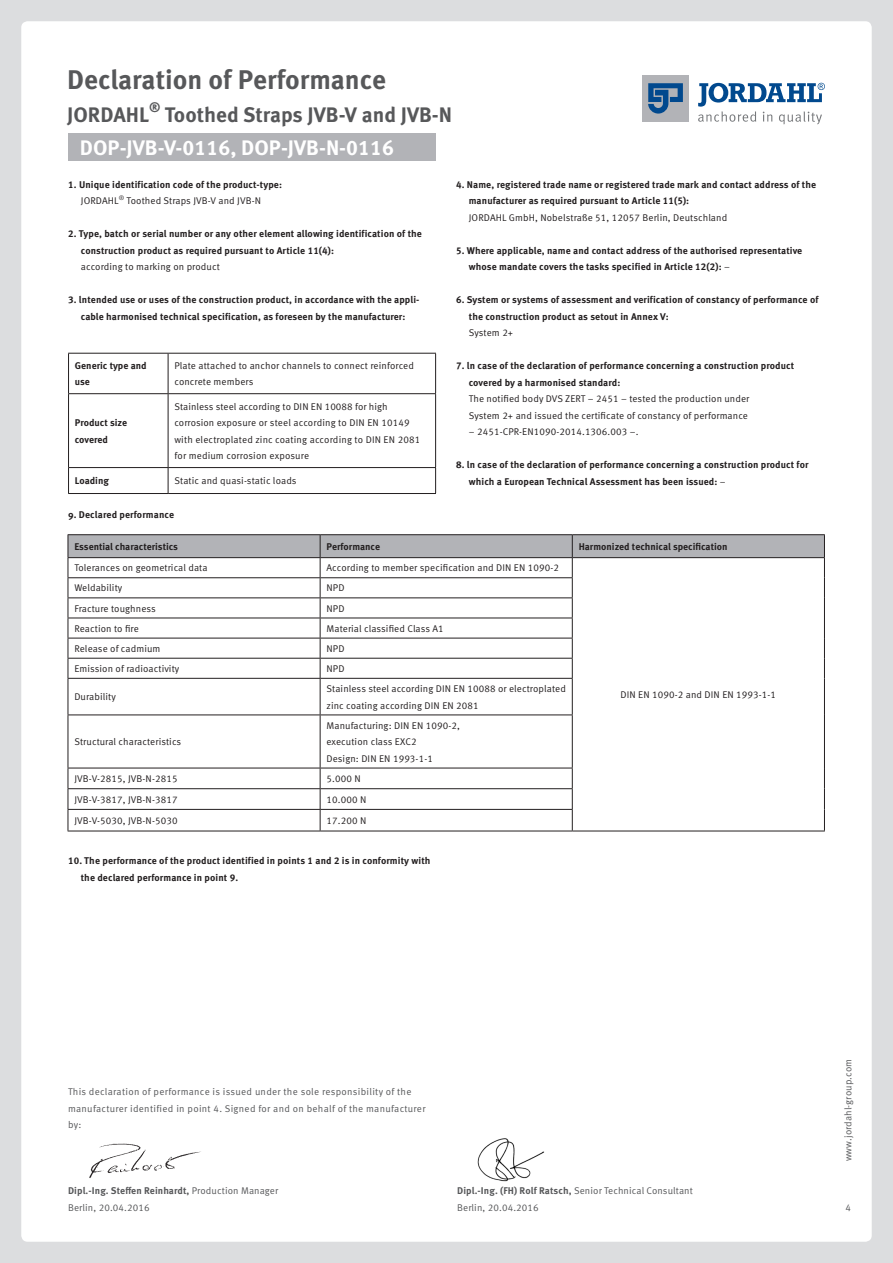
<style>
.page{position:relative;width:893px;height:1263px;background:#dcdddf}
.page>*{position:absolute;margin:0;border:0;box-sizing:border-box;transform-origin:0 0}
.t1{font:700 27px "Meta Pro";color:#57585a}
.t2{font:700 21px "Meta Pro";color:#57585a}
.t3{font:700 21px "Meta Pro";color:#fff}
.t4{font:700 9.75px/16.5px "Meta Pro";letter-spacing:.01em;color:#231f20}
.t5{font:9.75px/16.5px "Meta Pro";letter-spacing:.01em;color:#231f20}
.t6{font:9.75px/16.5px "Meta Pro";letter-spacing:.02em;color:#57585a}
.s1{font-weight:400}
.s2{font-weight:700}
</style>
<div class="page">
<div style="left:21px;top:21px;width:851px;height:1221px;background:#fff;border-radius:6px"></div>
<div style="left:68px;top:134px;width:368px;height:27px;background:#b2b3b7"></div>
<div style="left:642px;top:75px;width:47px;height:47px;background:#b2b3b7"></div>
<svg style="left:648px;top:83px;width:35px;height:31px"></svg>
<svg style="left:698px;top:83px;width:127px;height:41px"></svg>
<img style="left:477px;top:1138px;width:67px;height:44px">
<img style="left:89px;top:1143px;width:112px;height:35px">
<hr style="left:68px;top:353px;width:100px;height:1px;background:#231f20">
<hr style="left:68px;top:354px;width:1px;height:39px;background:#231f20">
<hr style="left:168px;top:353px;width:268px;height:1px;background:#231f20">
<hr style="left:168px;top:354px;width:1px;height:39px;background:#231f20">
<hr style="left:435px;top:354px;width:1px;height:39px;background:#231f20">
<hr style="left:68px;top:393px;width:100px;height:1px;background:#231f20">
<hr style="left:68px;top:394px;width:1px;height:73px;background:#231f20">
<hr style="left:168px;top:393px;width:268px;height:1px;background:#231f20">
<hr style="left:168px;top:394px;width:1px;height:73px;background:#231f20">
<hr style="left:435px;top:394px;width:1px;height:73px;background:#231f20">
<hr style="left:68px;top:467px;width:100px;height:1px;background:#231f20">
<svg style="left:68px;top:468px;width:1px;height:25px"></svg>
<hr style="left:168px;top:467px;width:268px;height:1px;background:#231f20">
<svg style="left:168px;top:468px;width:1px;height:25px"></svg>
<svg style="left:435px;top:468px;width:1px;height:25px"></svg>
<hr style="left:68px;top:493px;width:100px;height:1px;background:#231f20">
<hr style="left:168px;top:493px;width:268px;height:1px;background:#231f20">
<hr style="left:68px;top:534px;width:252px;height:1px;background:#231f20">
<hr style="left:320px;top:534px;width:252px;height:1px;background:#231f20">
<hr style="left:572px;top:534px;width:253px;height:1px;background:#231f20">
<svg style="left:68px;top:535px;width:757px;height:143px"></svg>
<hr style="left:68px;top:678px;width:252px;height:1px;background:#231f20">
<hr style="left:68px;top:679px;width:1px;height:35px;background:#231f20">
<hr style="left:320px;top:678px;width:253px;height:1px;background:#231f20">
<hr style="left:320px;top:679px;width:1px;height:35px;background:#231f20">
<hr style="left:572px;top:679px;width:1px;height:35px;background:#231f20">
<hr style="left:824px;top:678px;width:1px;height:37px;background:#231f20">
<hr style="left:68px;top:714px;width:252px;height:1px;background:#231f20">
<hr style="left:68px;top:715px;width:1px;height:53px;background:#231f20">
<hr style="left:320px;top:714px;width:253px;height:1px;background:#231f20">
<hr style="left:320px;top:715px;width:1px;height:53px;background:#231f20">
<hr style="left:572px;top:715px;width:1px;height:53px;background:#231f20">
<hr style="left:824px;top:715px;width:1px;height:53px;background:#231f20">
<hr style="left:68px;top:768px;width:252px;height:1px;background:#231f20">
<hr style="left:320px;top:768px;width:253px;height:1px;background:#231f20">
<hr style="left:68px;top:788px;width:252px;height:1px;background:#231f20">
<hr style="left:320px;top:788px;width:253px;height:1px;background:#231f20">
<hr style="left:68px;top:809px;width:252px;height:1px;background:#231f20">
<svg style="left:68px;top:768px;width:1px;height:63px"></svg>
<hr style="left:320px;top:809px;width:253px;height:1px;background:#231f20">
<svg style="left:320px;top:768px;width:1px;height:63px"></svg>
<svg style="left:572px;top:768px;width:1px;height:63px"></svg>
<svg style="left:824px;top:768px;width:1px;height:63px"></svg>
<hr style="left:68px;top:831px;width:252px;height:1px;background:#231f20">
<hr style="left:320px;top:831px;width:252px;height:1px;background:#231f20">
<hr style="left:572px;top:831px;width:253px;height:1px;background:#231f20">
<h1 class="t1" style="left:67px;top:58px;width:320px">Declaration of Performance</h1>
<h2 class="t2" style="left:67px;top:98px;width:386px">JORDAHL<sup>®</sup> Toothed Straps JVB-V and JVB-N</h2>
<h2 class="t3" style="left:80px;top:131px;width:316px">DOP-JVB-V-0116, DOP-JVB-N-0116</h2>
<p class="t4" style="left:68px;top:176px;width:215px">1. Unique identification code of the product-type:</p>
<p class="t5" style="left:81px;top:192px;width:10px">JORDAH</p>
<p class="t5" style="left:114px;top:192px;width:147px">L<sup>®</sup> Toothed Straps JVB-V and JVB-N</p>
<p class="t4" style="left:81px;top:225px;width:343px;text-indent:-13px">2. Type, batch or serial number or any other element allowing identification of the construction product as required pursuant to Article 11(4):</p>
<p class="t5" style="left:81px;top:258px;width:141px">according to marking on product</p>
<p class="t4" style="left:68px;top:291px;width:353px;text-align:center">3. lntended use or uses of the construction product, in accordance with the appli&shy;cable harmonised technical specification, as foreseen by the manufacturer:</p>
<p class="t4" style="left:75px;top:357px;width:73px">Generic type and use</p>
<p class="t5" style="left:174px;top:357px;width:241px">Plate attached to anchor channels to connect reinforced concrete members</p>
<p class="t4" style="left:75px;top:414px;width:54px">Product size covered</p>
<p class="t5" style="left:174px;top:397px;width:215px;text-indent:136px">EN 10088 for high corrosion exposure or steel according to DIN</p>
<p class="t5" style="left:174px;top:397px;width:125px">Stainless steel according to DIN</p>
<p class="t5" style="left:174px;top:414px;width:237px;text-indent:193px">EN 10149 with electroplated zinc coating according to DIN</p>
<p class="t5" style="left:384px;top:430px;width:38px">EN 2081</p>
<p class="t5" style="left:174px;top:447px;width:136px">for medium corrosion exposure</p>
<p class="t4" style="left:75px;top:472px;width:35px">Loading</p>
<p class="t5" style="left:174px;top:472px;width:124px">Static and quasi-static loads</p>
<p class="t4" style="left:68px;top:506px;width:108px">9. Declared performance</p>
<p class="t4" style="left:469px;top:176px;width:349px;text-indent:-13px">4. Name, registered trade name or registered trade mark and contact address of the manufacturer as required pursuant to Article 11(5):</p>
<p class="t5" style="left:469px;top:209px;width:10px">JORDAH</p>
<p class="t5" style="left:502px;top:209px;width:227px">L GmbH, Nobelstraße 51, 12057 Berlin, Deutschland</p>
<p class="t4" style="left:469px;top:242px;width:335px;text-indent:-13px">5. Where applicable, name and contact address of the authorised representative whose mandate covers the tasks specified in Article 12(2): <span class="s1">–</span></p>
<p class="t4" style="left:469px;top:291px;width:351px;text-indent:-13px">6. System or systems of assessment and verification of constancy of performance of the construction product as setout in Annex V:</p>
<p class="t5" style="left:469px;top:324px;width:46px">System 2+</p>
<p class="t4" style="left:469px;top:357px;width:327px;text-indent:-13px">7. ln case of the declaration of performance concerning a construction product covered by a harmonised standard:</p>
<p class="t5" style="left:469px;top:390px;width:84px">The notified body DVS</p>
<p class="t5" style="left:565px;top:390px;width:11px">ZERT</p>
<p class="t5" style="left:469px;top:390px;width:282px;text-align:right">– 2451 – tested the production under<br>System 2+ and issued the certificate of constancy of performance</p>
<p class="t5" style="left:469px;top:423px;width:171px">– 2451-CPR-EN 1090-2014.1306.003 –.</p>
<p class="t4" style="left:469px;top:456px;width:341px;text-indent:-13px">8. ln case of the declaration of performance concerning a construction product for which a European Technical Assessment has been issued: <span class="s1">–</span></p>
<p class="t4" style="left:74px;top:538px;width:105px">Essential characteristics</p>
<p class="t4" style="left:326px;top:538px;width:55px">Performance</p>
<p class="t4" style="left:579px;top:538px;width:150px">Harmonized technical specification</p>
<p class="t5" style="left:74px;top:559px;width:135px">Tolerances on geometrical data</p>
<p class="t5" style="left:327px;top:559px;width:176px">According to member specification and DIN</p>
<p class="t5" style="left:514px;top:559px;width:47px">EN 1090-2</p>
<p class="t5" style="left:74px;top:579px;width:50px">Weldability</p>
<p class="t5" style="left:327px;top:579px;width:18px">NPD</p>
<p class="t5" style="left:74px;top:599px;width:83px">Fracture toughness</p>
<p class="t5" style="left:327px;top:599px;width:18px">NPD</p>
<p class="t5" style="left:74px;top:619px;width:66px">Reaction to fire</p>
<p class="t5" style="left:327px;top:619px;width:119px">Material classified Class A1</p>
<p class="t5" style="left:74px;top:639px;width:88px">Release of cadmium</p>
<p class="t5" style="left:327px;top:639px;width:18px">NPD</p>
<p class="t5" style="left:74px;top:660px;width:107px">Emission of radioactivity</p>
<p class="t5" style="left:327px;top:660px;width:18px">NPD</p>
<p class="t5" style="left:74px;top:688px;width:43px">Durability</p>
<p class="t5" style="left:327px;top:680px;width:115px">Stainless steel according DIN</p>
<p class="t5" style="left:454px;top:680px;width:114px">EN 10088 or electroplated</p>
<p class="t5" style="left:327px;top:696px;width:104px">zinc coating according DIN</p>
<p class="t5" style="left:442px;top:696px;width:38px">EN 2081</p>
<p class="t5" style="left:74px;top:733px;width:108px">Structural characteristics</p>
<p class="t5" style="left:327px;top:716px;width:74px">Manufacturing: DIN</p>
<p class="t5" style="left:327px;top:716px;width:135px;text-indent:85px">EN 1090-2, execution class EXC2<br>Design: DIN</p>
<p class="t5" style="left:379px;top:749px;width:55px">EN 1993-1-1</p>
<p class="t5" style="left:74px;top:770px;width:105px">JVB-V-2815, JVB-N-2815</p>
<p class="t5" style="left:327px;top:770px;width:34px">5.000 N</p>
<p class="t5" style="left:74px;top:790px;width:105px">JVB-V-3817, JVB-N-3817</p>
<p class="t5" style="left:327px;top:790px;width:39px">10.000 N</p>
<p class="t5" style="left:74px;top:812px;width:105px">JVB-V-5030, JVB-N-5030</p>
<p class="t5" style="left:327px;top:812px;width:39px">17.200 N</p>
<p class="t4" style="left:81px;top:852px;width:351px;text-indent:-13px">10. The performance of the product identified in points 1 and 2 is in conformity with the declared performance in point 9.</p>
<p class="t5" style="left:621px;top:686px;width:6px">DIN</p>
<p class="t5" style="left:638px;top:686px;width:72px">EN 1090-2 and DIN</p>
<p class="t5" style="left:722px;top:686px;width:55px">EN 1993-1-1</p>
<p class="t6" style="left:68px;top:1083px;width:359px">This declaration of performance is issued under the sole responsibility of the manufacturer identified in point 4. Signed for and on behalf of the manufacturer by:</p>
<p class="t6" style="left:68px;top:1182px;width:212px"><span class="s2">Dipl.-Ing. Steffen Reinhardt,</span> Production Manager<br>Berlin, 20.04.2016</p>
<p class="t6" style="left:457px;top:1182px;width:237px"><span class="s2">Dipl.-Ing. (FH) Rolf Ratsch,</span> Senior Technical Consultant<br>Berlin, 20.04.2016</p>
<p class="t6" style="left:839px;top:1161px;width:104px;rotate:-90deg">www.jordahl-group.com</p>
<p class="t6" style="left:845px;top:1199px;width:7px">4</p>
</div>
